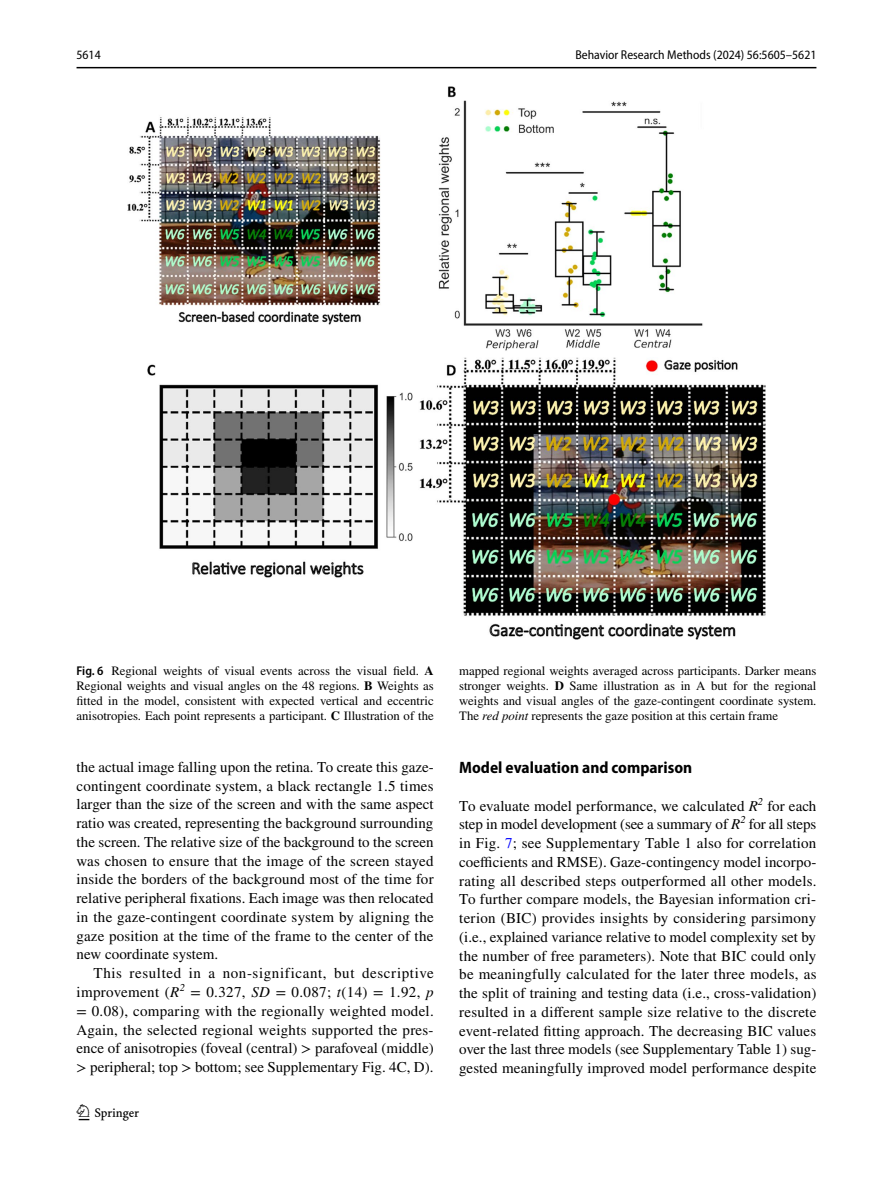
<style>
.page{position:relative;width:893px;height:1187px;background:#fff}
.page>*{position:absolute;margin:0;border:0;box-sizing:border-box;transform-origin:0 0}
.t1{font:22.5px "Springnew Regular 2";color:#000}
.t2{font:700 semi-condensed 16.5px "Myriad Pro";color:#000}
.t3{font:15px/18.8px "STIX";letter-spacing:.01em;color:#000;text-align:justify}
.t4{font:12.75px/15px "STIX";color:#000;text-align:justify}
.t5{font:semi-condensed 12.75px "Myriad Pro";color:#000}
.s1{font-family:"Myriad Pro";font-weight:600;font-stretch:semi-condensed}
.s2{font-weight:700}
.s3{font-style:italic}
.s4{color:#00f}
</style>
<div class="page">
<hr style="left:77px;top:67px;width:739px;height:1px;background:#000">
<img style="left:128px;top:87px;width:637px;height:552px">
<p class="t5" style="left:77px;top:48px;width:26px">5614</p>
<p class="t5" style="left:575px;top:48px;width:243px">Behavior Research Methods (2024) 56:5605–5621</p>
<p class="t4" style="left:77px;top:663px;width:359px"><span class="s1">Fig. 6</span> Regional weights of visual events across the visual field. <span class="s2">A </span>Regional weights and visual angles on the 48 regions. <span class="s2">B</span> Weights as fitted in the model, consistent with expected vertical and eccentric anisotropies. Each point represents a participant. <span class="s2">C</span> Illustration of the</p>
<p class="t4" style="left:459px;top:663px;width:359px">mapped regional weights averaged across participants. Darker means stronger weights. <span class="s2">D</span> Same illustration as in A but for the regional weights and visual angles of the gaze-contingent coordinate system.<br>The <span class="s3">red point</span> represents the gaze position at this certain frame</p>
<p class="t3" style="left:77px;top:758px;width:359px">the actual image falling upon the retina. To create this gaze&shy;contingent coordinate system, a black rectangle 1.5 times larger than the size of the screen and with the same aspect ratio was created, representing the background surrounding the screen. The relative size of the background to the screen was chosen to ensure that the image of the screen stayed inside the borders of the background most of the time for relative peripheral fixations. Each image was then relocated in the gaze-contingent coordinate system by aligning the gaze position at the time of the frame to the center of the new coordinate system.</p>
<p class="t3" style="left:77px;top:964px;width:359px;text-indent:17px">This resulted in a non-significant, but descriptive improvement (<span class="s3">R</span><sup>2</sup> = 0.327, <span class="s3">SD</span> = 0.087; <span class="s3">t</span>(14) = 1.92, <span class="s3">p </span>= 0.08), comparing with the regionally weighted model.<br>Again, the selected regional weights supported the pres&shy;ence of anisotropies (foveal (central) &gt; parafoveal (middle) &gt; peripheral; top &gt; bottom; see Supplementary Fig. 4C, D).</p>
<h1 class="t1" style="left:79px;top:1104px;width:62px">1 3</h1>
<p class="t2" style="left:459px;top:758px;width:234px">Model evaluation and comparison</p>
<p class="t3" style="left:459px;top:797px;width:359px">To evaluate model performance, we calculated <span class="s3">R</span><sup>2</sup> for each step in model development (see a summary of <span class="s3">R</span><sup>2</sup> for all steps in Fig. <span class="s4">7</span>; see Supplementary Table 1 also for correlation coefficients and RMSE). Gaze-contingency model incorpo&shy;rating all described steps outperformed all other models.<br>To further compare models, the Bayesian information cri&shy;terion (BIC) provides insights by considering parsimony (i.e., explained variance relative to model complexity set by the number of free parameters). Note that BIC could only be meaningfully calculated for the later three models, as the split of training and testing data (i.e., cross-validation) resulted in a different sample size relative to the discrete event-related fitting approach. The decreasing BIC values over the last three models (see Supplementary Table 1) sug&shy;gested meaningfully improved model performance despite</p>
</div>
